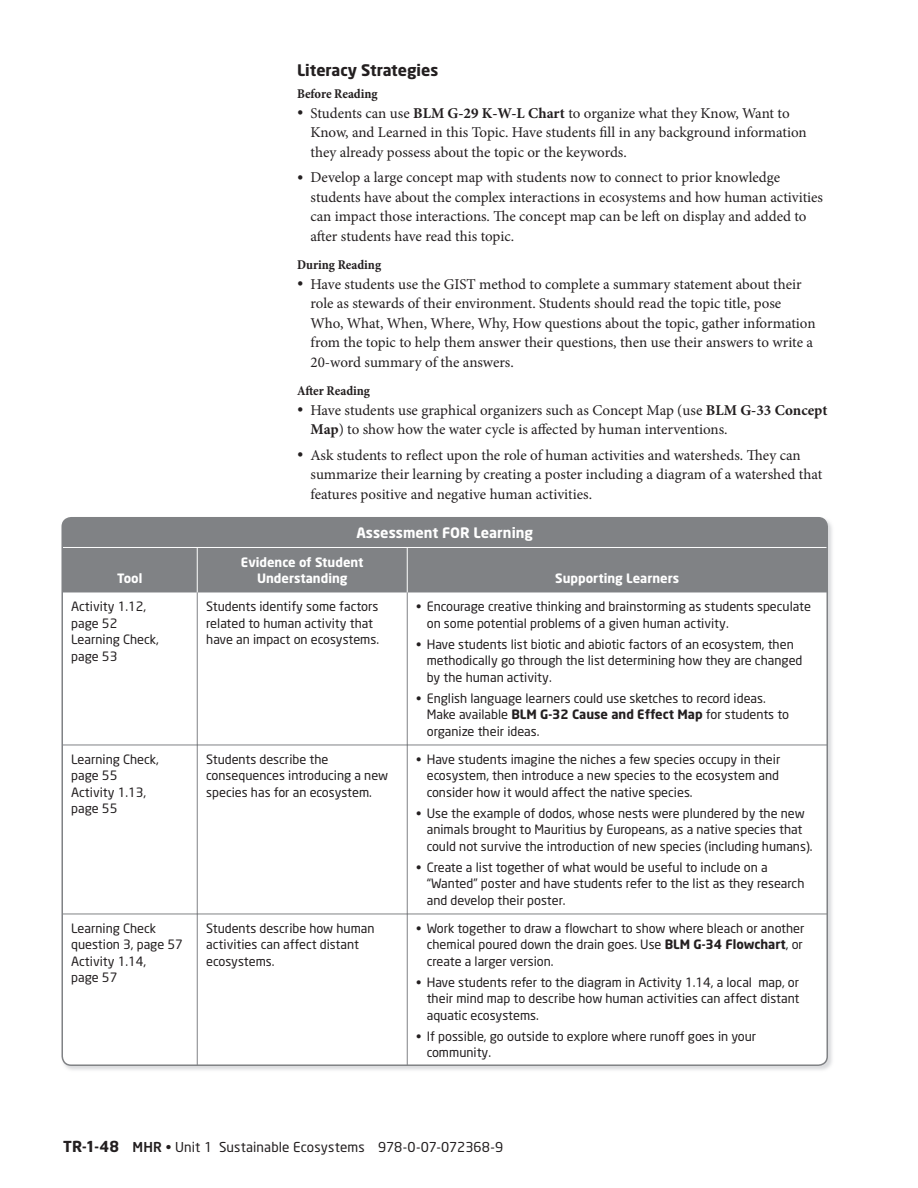
<style>
.page{position:relative;width:918px;height:1188px;background:#fff}
.page>*{position:absolute;margin:0;border:0;box-sizing:border-box;transform-origin:0 0}
.t1{font:700 15.75px "Neo Sans";color:#231f20}
.t2{font:15px/19.5px "Minion Pro";color:#231f20}
.t3{font:700 14.25px "Neo Sans";color:#fff}
.t4{font:13.5px "Neo Sans";letter-spacing:.005em;color:#231f20}
.t5{font:700 condensed 13.5px "Minion Pro";color:#231f20}
.t6{font:12.75px/16.5px "Neo Sans";color:#231f20}
.t7{font:700 12.75px/16.5px "Neo Sans";color:#fff;text-align:center}
.s1{font-size:16.5px}
.s2{font-weight:700}
.s3{font-weight:700;font-size:15px}
.s4{font-weight:500}
</style>
<div class="page">
<div style="left:62px;top:518px;width:765px;height:74px;background:#808285"></div>
<hr style="left:197px;top:548px;width:1px;height:44px;background:#fff">
<hr style="left:407px;top:548px;width:1px;height:44px;background:#fff">
<svg style="left:62px;top:592px;width:765px;height:473px"></svg>
<hr style="left:62px;top:547px;width:345px;height:1px;background:#fff">
<hr style="left:407px;top:547px;width:420px;height:1px;background:#fff">
<p class="t7" style="left:117px;top:572px;width:27px">Tool</p>
<p class="t1" style="left:297px;top:64px;width:143px">Literacy Strategies</p>
<p class="t5" style="left:297px;top:89px;width:82px">Before Reading</p>
<p class="t2" style="left:310px;top:105px;width:498px;text-indent:-13px"><span class="s1">•</span> Students can use <span class="s2">BLM G-29 K-W-L Chart</span> to organize what they Know, Want to<br>Know, and Learned in this Topic. Have students fill in any background information they already possess about the topic or the keywords.</p>
<p class="t2" style="left:310px;top:169px;width:514px;text-indent:-14px"><span class="s1">•</span> Develop a large concept map with students now to connect to prior knowledge students have about the complex interactions in ecosystems and how human activities can impact those interactions. The concept map can be left on display and added to after students have read this topic.</p>
<p class="t5" style="left:297px;top:260px;width:86px">During Reading</p>
<p class="t2" style="left:310px;top:276px;width:507px;text-indent:-14px"><span class="s1">•</span> Have students use the GIST method to complete a summary statement about their role as stewards of their environment. Students should read the topic title, pose Who, What, When, Where, Why, How questions about the topic, gather information from the topic to help them answer their questions, then use their answers to write a 20-word summary of the answers.</p>
<p class="t5" style="left:297px;top:386px;width:75px">After Reading</p>
<p class="t2" style="left:311px;top:402px;width:518px;text-indent:-14px"><span class="s1">•</span> Have students use graphical organizers such as Concept Map (use <span class="s2">BLM G-33 Concept<br>Map</span>) to show how the water cycle is affected by human interventions.</p>
<p class="t2" style="left:310px;top:447px;width:513px;text-indent:-14px"><span class="s1">•</span> Ask students to reflect upon the role of human activities and watersheds. They can summarize their learning by creating a poster including a diagram of a watershed that features positive and negative human activities.</p>
<p class="t3" style="left:356px;top:527px;width:178px">Assessment FOR Learning</p>
<p class="t7" style="left:241px;top:555px;width:124px">Evidence of Student<br>Understanding</p>
<p class="t7" style="left:555px;top:572px;width:125px">Supporting Learners</p>
<p class="t6" style="left:71px;top:600px;width:89px">Activity 1.12, page 52<br>Learning Check, page 53</p>
<p class="t6" style="left:206px;top:600px;width:174px">Students identify some factors related to human activity that have an impact on ecosystems.</p>
<p class="t6" style="left:427px;top:600px;width:386px;text-indent:-11px">• Encourage creative thinking and brainstorming as students speculate on some potential problems of a given human activity.</p>
<p class="t6" style="left:427px;top:637px;width:377px;text-indent:-11px">• Have students list biotic and abiotic factors of an ecosystem, then methodically go through the list determining how they are changed by the human activity.</p>
<p class="t6" style="left:427px;top:691px;width:364px;text-indent:-11px">• English language learners could use sketches to record ideas.<br>Make available <span class="s2">BLM G-32 Cause and Effect Map</span> for students to organize their ideas.</p>
<p class="t6" style="left:71px;top:752px;width:89px">Learning Check, page 55<br>Activity 1.13, page 55</p>
<p class="t6" style="left:206px;top:752px;width:184px">Students describe the consequences introducing a new species has for an ecosystem.</p>
<p class="t6" style="left:427px;top:752px;width:355px;text-align:justify;text-indent:-11px">• Have students imagine the niches a few species occupy in their ecosystem, then introduce a new species to the ecosystem and consider how it would affect the native species.</p>
<p class="t6" style="left:427px;top:806px;width:387px;text-indent:-11px">• Use the example of dodos, whose nests were plundered by the new animals brought to Mauritius by Europeans, as a native species that could not survive the introduction of new species (including humans).</p>
<p class="t6" style="left:427px;top:860px;width:379px;text-indent:-11px">• Create a list together of what would be useful to include on a “Wanted” poster and have students refer to the list as they research and develop their poster.</p>
<p class="t6" style="left:71px;top:921px;width:113px">Learning Check question 3, page 57<br>Activity 1.14,<br>page 57</p>
<p class="t6" style="left:206px;top:921px;width:170px">Students describe how human activities can affect distant ecosystems.</p>
<p class="t6" style="left:427px;top:921px;width:379px;text-indent:-11px">• Work together to draw a flowchart to show where bleach or another chemical poured down the drain goes. Use <span class="s2">BLM G-34 Flowchart</span>, or create a larger version.</p>
<p class="t6" style="left:427px;top:975px;width:374px;text-align:justify;text-indent:-11px">• Have students refer to the diagram in Activity 1.14, a local map, or their mind map to describe how human activities can affect distant aquatic ecosystems.</p>
<p class="t6" style="left:427px;top:1029px;width:331px;text-indent:-11px">• If possible, go outside to explore where runoff goes in your community.</p>
<p class="t4" style="left:63px;top:1142px;width:442px"><span class="s3">TR-1-48</span> <span class="s4">MHR</span> • Unit 1 Sustainable Ecosystems 978-0-07-072368-9</p>
</div>
